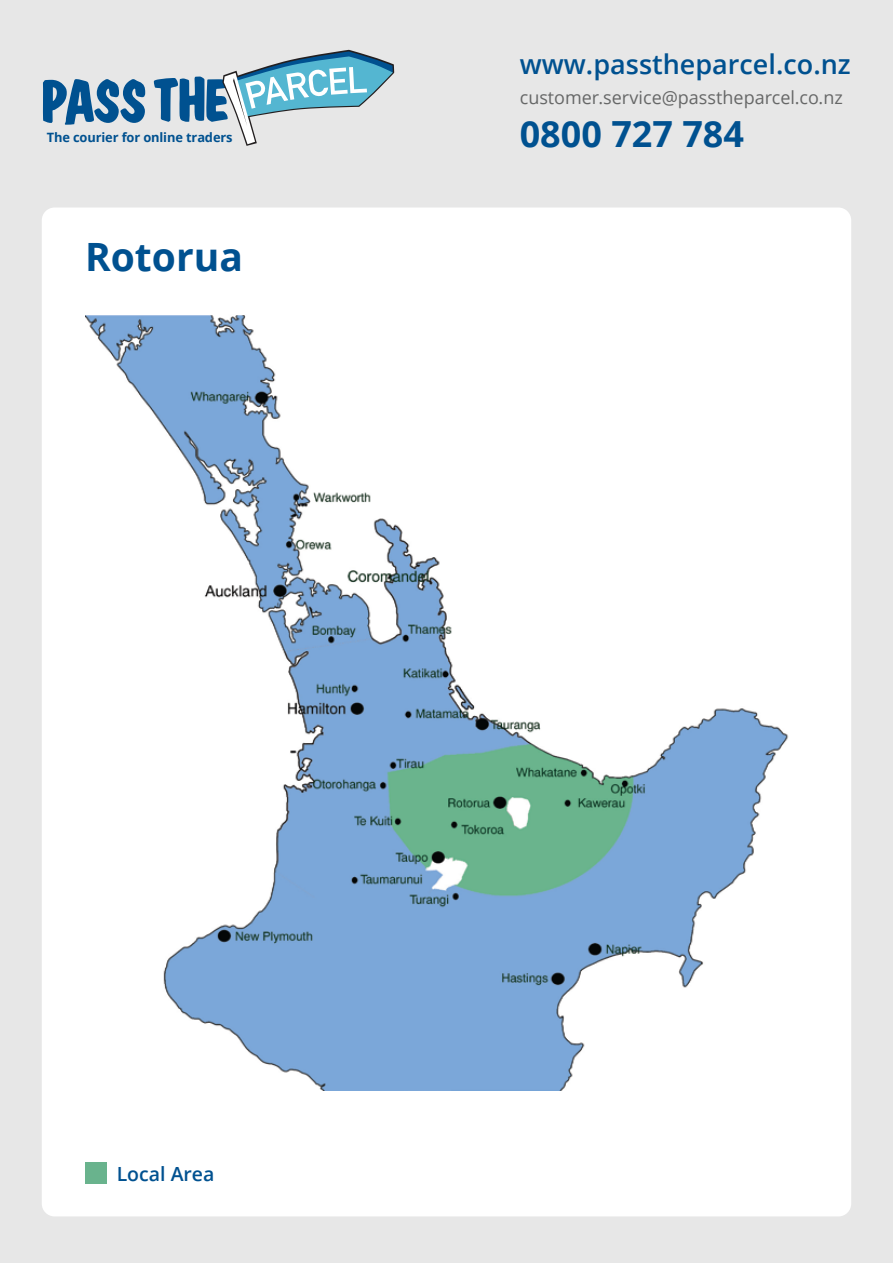
<style>
.page{position:relative;width:893px;height:1263px;background:#e7e7e7}
.page>*{position:absolute;margin:0;border:0;box-sizing:border-box;transform-origin:0 0}
.t1{font:700 39px "Open Sans";color:#005190}
.t2{font:700 36px "Open Sans";color:#005190}
.t3{font:600 27px "Open Sans";color:#005190}
.t4{font:600 19.5px "Open Sans";color:#005190}
.t5{font:18px "Open Sans";color:#666767}
.t6{font:700 12.9px "Open Sans";letter-spacing:-.01em;color:#005190}
</style>
<div class="page">
<svg style="left:43px;top:79px;width:102px;height:46px"></svg>
<svg style="left:154px;top:50px;width:240px;height:96px"></svg>
<div style="left:42px;top:207px;width:809px;height:1009px;background:#fff;border-radius:13px"></div>
<div style="left:85px;top:1163px;width:21px;height:21px;background:#69b38d"></div>
<img style="left:85px;top:315px;width:704px;height:776px">
<h3 class="t3" style="left:520px;top:46px;width:333px">www.passtheparcel.co.nz</h3>
<p class="t5" style="left:520px;top:85px;width:325px">customer.service@passtheparcel.co.nz</p>
<p class="t6" style="left:47px;top:129px;width:187px">The courier for online traders</p>
<h2 class="t2" style="left:520px;top:109px;width:226px">0800 727 784</h2>
<h1 class="t1" style="left:85px;top:230px;width:159px">Rotorua</h1>
<p class="t4" style="left:117px;top:1160px;width:99px">Local Area</p>
</div>
